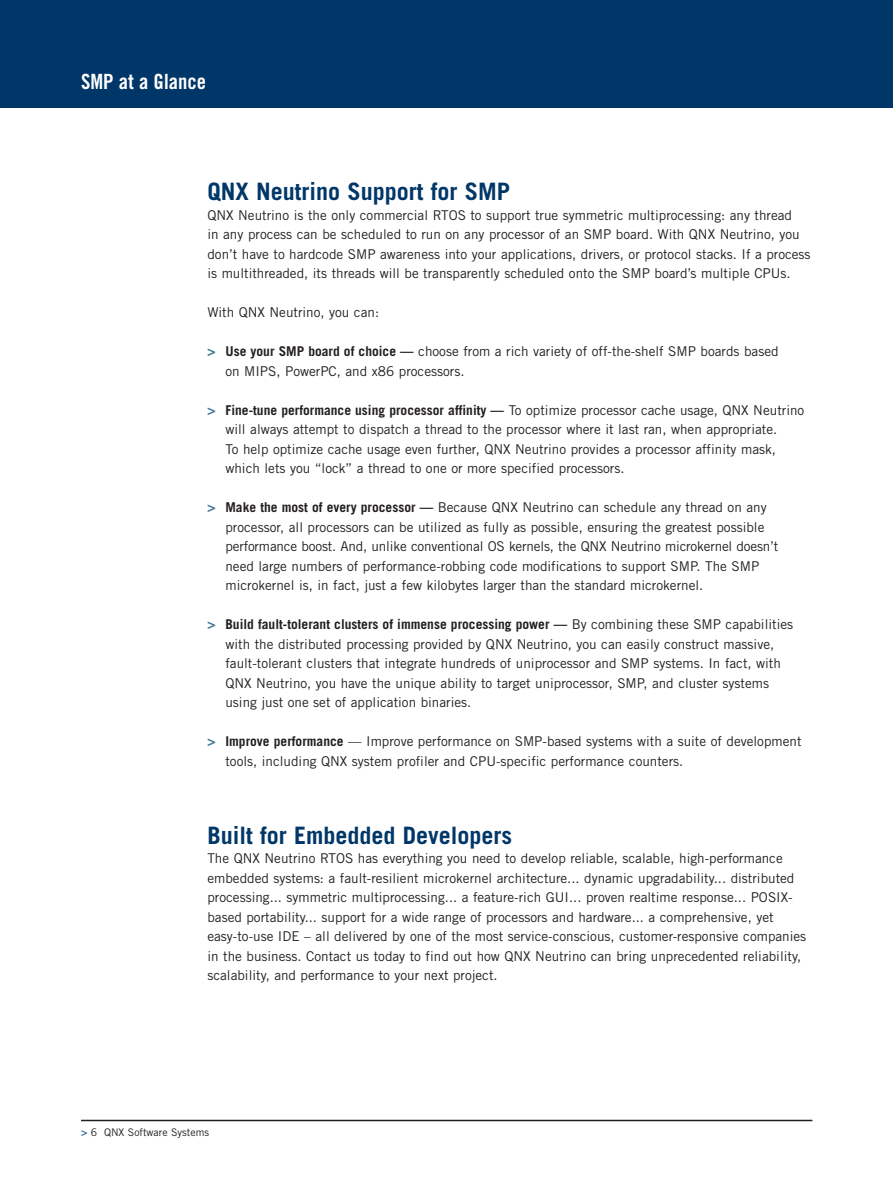
<style>
.page{position:relative;width:893px;height:1188px;background:#fff}
.page>*{position:absolute;margin:0;border:0;box-sizing:border-box;transform-origin:0 0}
.t1{font:700 24px "Trade Gothic";color:#003768}
.t2{font:21px "Trade Gothic Bold Cond Twenty";color:#fff}
.t3{font:13.5px/19.5px "Trade Gothic";color:#231f20}
.t4{font:10.5px "Trade Gothic";color:#231f20}
.s1{font-weight:700;color:#3e7898}
.s2{font-weight:700}
</style>
<div class="page">
<div style="left:0;top:0;width:892px;height:108px;background:#003768"></div>
<hr style="left:81px;top:1120px;width:731px;height:1px;background:#231f20">
<h2 class="t2" style="left:81px;top:74px;width:126px">SMP at a Glance</h2>
<h1 class="t1" style="left:207px;top:183px;width:304px">QNX Neutrino Support for SMP</h1>
<p class="t3" style="left:207px;top:206px;width:604px">QNX Neutrino is the only commercial RTOS to support true symmetric multiprocessing: any thread<br>in any process can be scheduled to run on any processor of an SMP board. With QNX Neutrino, you don’t have to hardcode SMP awareness into your applications, drivers, or protocol stacks. If a process is multithreaded, its threads will be transparently scheduled onto the SMP board’s multiple CPUs.</p>
<p class="t3" style="left:207px;top:304px;width:173px">With QNX Neutrino, you can:</p>
<p class="t3" style="left:225px;top:343px;width:554px;text-indent:-18px"><span class="s1">&gt;</span> <span class="s2">Use your SMP board of choice —</span> choose from a rich variety of off-the-shelf SMP boards based on MIPS, PowerPC, and x86 processors.</p>
<p class="t3" style="left:225px;top:401px;width:580px;text-indent:-18px"><span class="s1">&gt;</span> <span class="s2">Fine-tune performance using processor affinity —</span> To optimize processor cache usage, QNX Neutrino will always attempt to dispatch a thread to the processor where it last ran, when appropriate.<br>To help optimize cache usage even further, QNX Neutrino provides a processor affinity mask, which lets you “lock” a thread to one or more specified processors.</p>
<p class="t3" style="left:225px;top:499px;width:554px;text-indent:-18px"><span class="s1">&gt;</span> <span class="s2">Make the most of every processor —</span> Because QNX Neutrino can schedule any thread on any processor, all processors can be utilized as fully as possible, ensuring the greatest possible performance boost. And, unlike conventional OS kernels, the QNX Neutrino microkernel doesn’t need large numbers of performance-robbing code modifications to support SMP. The SMP microkernel is, in fact, just a few kilobytes larger than the standard microkernel.</p>
<p class="t3" style="left:225px;top:616px;width:569px;text-indent:-18px"><span class="s1">&gt;</span> <span class="s2">Build fault-tolerant clusters of immense processing power —</span> By combining these SMP capabilities with the distributed processing provided by QNX Neutrino, you can easily construct massive, fault-tolerant clusters that integrate hundreds of uniprocessor and SMP systems. In fact, with QNX Neutrino, you have the unique ability to target uniprocessor, SMP, and cluster systems using just one set of application binaries.</p>
<p class="t3" style="left:225px;top:733px;width:577px;text-indent:-18px"><span class="s1">&gt;</span> <span class="s2">Improve performance</span> — Improve performance on SMP-based systems with a suite of development tools, including QNX system profiler and CPU-specific performance counters.</p>
<h1 class="t1" style="left:207px;top:826px;width:306px">Built for Embedded Developers</h1>
<p class="t3" style="left:207px;top:850px;width:600px">The QNX Neutrino RTOS has everything you need to develop reliable, scalable, high-performance embedded systems: a fault-resilient microkernel architecture... dynamic upgradability... distributed processing... symmetric multiprocessing... a feature-rich GUI... proven realtime response... POSIX&shy;based portability... support for a wide range of processors and hardware... a comprehensive, yet easy-to-use IDE – all delivered by one of the most service-conscious, customer-responsive companies in the business. Contact us today to find out how QNX Neutrino can bring unprecedented reliability, scalability, and performance to your next project.</p>
<p class="t4" style="left:81px;top:1129px;width:129px"><span class="s1">&gt;</span> 6 QNX Software Systems</p>
</div>
